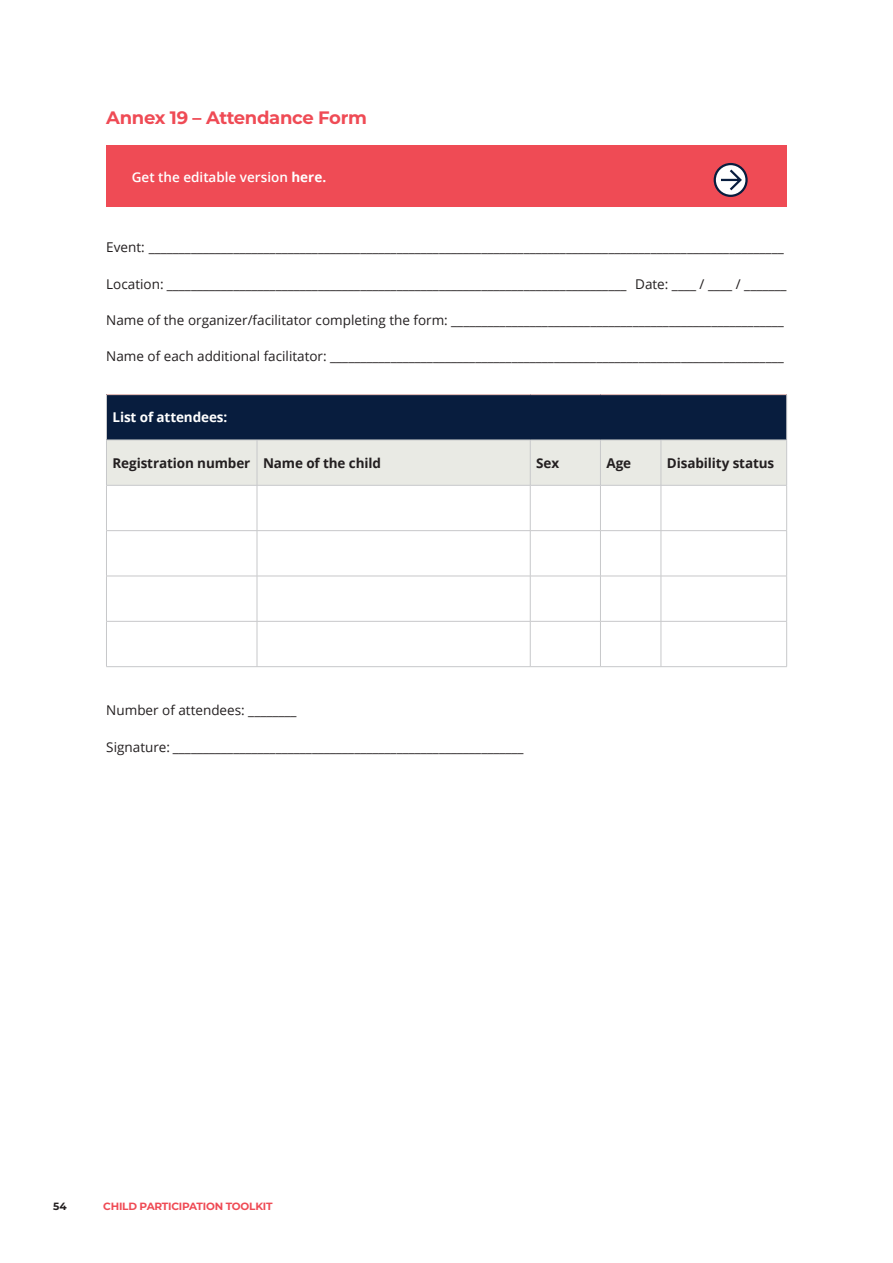
<style>
.page{position:relative;width:893px;height:1263px;background:#fff}
.page>*{position:absolute;margin:0;border:0;box-sizing:border-box;transform-origin:0 0}
.t1{font:100 18px "Montserrat";letter-spacing:-.02em;color:#ef4b55}
.t2{font:13.5px "Open Sans";color:#231f20}
.t3{font:700 13.5px "Open Sans";letter-spacing:-.01em;color:#231f20}
.t4{font:600 13.5px "Open Sans";color:#fff}
.t5{font:700 13.5px "Open Sans";letter-spacing:-.01em;color:#fff}
.t6{font:100 10.5px "Montserrat";letter-spacing:-.02em;color:#ef4b55}
.t7{font:100 10.5px "Montserrat";color:#231f20}
.s1{font-weight:700}
</style>
<div class="page">
<div style="left:106px;top:146px;width:681px;height:61px;background:#ef4b55"></div>
<svg style="left:713px;top:162px;width:35px;height:35px"></svg>
<div style="left:106px;top:395px;width:681px;height:45px;background:#081d3e"></div>
<div style="left:107px;top:441px;width:679px;height:44px;background:#e9eae4"></div>
<svg style="left:107px;top:486px;width:679px;height:180px"></svg>
<hr style="left:106px;top:485px;width:151px;height:1px;background:#c7c8ca">
<hr style="left:257px;top:485px;width:273px;height:1px;background:#c7c8ca">
<hr style="left:530px;top:485px;width:70px;height:1px;background:#c7c8ca">
<hr style="left:600px;top:485px;width:61px;height:1px;background:#c7c8ca">
<hr style="left:661px;top:485px;width:126px;height:1px;background:#c7c8ca">
<hr style="left:106px;top:530px;width:151px;height:1px;background:#c7c8ca">
<hr style="left:257px;top:530px;width:273px;height:1px;background:#c7c8ca">
<hr style="left:530px;top:530px;width:70px;height:1px;background:#c7c8ca">
<hr style="left:600px;top:530px;width:61px;height:1px;background:#c7c8ca">
<hr style="left:661px;top:530px;width:126px;height:1px;background:#c7c8ca">
<hr style="left:106px;top:576px;width:151px;height:1px;background:#c7c8ca">
<hr style="left:257px;top:576px;width:273px;height:1px;background:#c7c8ca">
<hr style="left:530px;top:576px;width:70px;height:1px;background:#c7c8ca">
<hr style="left:600px;top:576px;width:61px;height:1px;background:#c7c8ca">
<hr style="left:661px;top:576px;width:126px;height:1px;background:#c7c8ca">
<hr style="left:106px;top:621px;width:151px;height:1px;background:#c7c8ca">
<hr style="left:257px;top:621px;width:273px;height:1px;background:#c7c8ca">
<hr style="left:530px;top:621px;width:70px;height:1px;background:#c7c8ca">
<hr style="left:600px;top:621px;width:61px;height:1px;background:#c7c8ca">
<hr style="left:661px;top:621px;width:126px;height:1px;background:#c7c8ca">
<hr style="left:106px;top:666px;width:151px;height:1px;background:#c7c8ca">
<hr style="left:257px;top:666px;width:273px;height:1px;background:#c7c8ca">
<hr style="left:530px;top:666px;width:70px;height:1px;background:#c7c8ca">
<hr style="left:600px;top:666px;width:61px;height:1px;background:#c7c8ca">
<hr style="left:661px;top:666px;width:126px;height:1px;background:#c7c8ca">
<hr style="left:106px;top:440px;width:1px;height:45px;background:#c7c8ca">
<hr style="left:257px;top:440px;width:1px;height:45px;background:#c7c8ca">
<hr style="left:530px;top:440px;width:1px;height:45px;background:#c7c8ca">
<hr style="left:600px;top:440px;width:1px;height:45px;background:#c7c8ca">
<hr style="left:661px;top:440px;width:1px;height:45px;background:#c7c8ca">
<hr style="left:786px;top:440px;width:1px;height:45px;background:#c7c8ca">
<hr style="left:106px;top:485px;width:1px;height:45px;background:#c7c8ca">
<hr style="left:257px;top:485px;width:1px;height:45px;background:#c7c8ca">
<hr style="left:530px;top:485px;width:1px;height:45px;background:#c7c8ca">
<hr style="left:600px;top:485px;width:1px;height:45px;background:#c7c8ca">
<hr style="left:661px;top:485px;width:1px;height:45px;background:#c7c8ca">
<hr style="left:786px;top:485px;width:1px;height:45px;background:#c7c8ca">
<hr style="left:106px;top:531px;width:1px;height:45px;background:#c7c8ca">
<hr style="left:257px;top:531px;width:1px;height:45px;background:#c7c8ca">
<hr style="left:530px;top:531px;width:1px;height:45px;background:#c7c8ca">
<hr style="left:600px;top:531px;width:1px;height:45px;background:#c7c8ca">
<hr style="left:661px;top:531px;width:1px;height:45px;background:#c7c8ca">
<hr style="left:786px;top:531px;width:1px;height:45px;background:#c7c8ca">
<hr style="left:106px;top:576px;width:1px;height:45px;background:#c7c8ca">
<hr style="left:257px;top:576px;width:1px;height:45px;background:#c7c8ca">
<hr style="left:530px;top:576px;width:1px;height:45px;background:#c7c8ca">
<hr style="left:600px;top:576px;width:1px;height:45px;background:#c7c8ca">
<hr style="left:661px;top:576px;width:1px;height:45px;background:#c7c8ca">
<hr style="left:786px;top:576px;width:1px;height:45px;background:#c7c8ca">
<hr style="left:106px;top:621px;width:1px;height:45px;background:#c7c8ca">
<hr style="left:257px;top:621px;width:1px;height:45px;background:#c7c8ca">
<hr style="left:530px;top:621px;width:1px;height:45px;background:#c7c8ca">
<hr style="left:600px;top:621px;width:1px;height:45px;background:#c7c8ca">
<hr style="left:661px;top:621px;width:1px;height:45px;background:#c7c8ca">
<hr style="left:786px;top:621px;width:1px;height:45px;background:#c7c8ca">
<hr style="left:106px;top:395px;width:1px;height:45px;background:#c7c8ca">
<hr style="left:106px;top:394px;width:151px;height:1px;background:#fbd0c6">
<hr style="left:257px;top:394px;width:273px;height:1px;background:#fbd0c6">
<hr style="left:530px;top:394px;width:70px;height:1px;background:#fbd0c6">
<hr style="left:600px;top:394px;width:61px;height:1px;background:#fbd0c6">
<hr style="left:661px;top:394px;width:126px;height:1px;background:#fbd0c6">
<hr style="left:786px;top:395px;width:1px;height:45px;background:#c7c8ca">
<hr style="left:106px;top:440px;width:151px;height:1px;background:#c7c8ca">
<hr style="left:257px;top:440px;width:273px;height:1px;background:#c7c8ca">
<hr style="left:530px;top:440px;width:70px;height:1px;background:#c7c8ca">
<hr style="left:600px;top:440px;width:61px;height:1px;background:#c7c8ca">
<hr style="left:661px;top:440px;width:126px;height:1px;background:#c7c8ca">
<h1 class="t1" style="left:106px;top:105px;width:262px">Annex 19 – Attendance Form</h1>
<p class="t4" style="left:132px;top:167px;width:196px">Get the editable version <span class="s1">here.</span></p>
<p class="t2" style="left:106px;top:238px;width:679px">Event: _________________________________________________________________________________________________________</p>
<p class="t2" style="left:106px;top:275px;width:682px">Location: ____________________________________________________________________________ Date: ____ / ____ / _______</p>
<p class="t2" style="left:106px;top:311px;width:679px">Name of the organizer/facilitator completing the form: _______________________________________________________</p>
<p class="t2" style="left:106px;top:347px;width:679px">Name of each additional facilitator: ___________________________________________________________________________</p>
<p class="t5" style="left:112px;top:408px;width:116px">List of attendees:</p>
<p class="t3" style="left:112px;top:453px;width:270px">Registration number Name of the child</p>
<p class="t3" style="left:536px;top:453px;width:25px">Sex</p>
<p class="t3" style="left:606px;top:453px;width:26px">Age</p>
<p class="t3" style="left:667px;top:453px;width:109px">Disability status</p>
<p class="t2" style="left:106px;top:701px;width:192px">Number of attendees: ________</p>
<p class="t2" style="left:106px;top:737px;width:419px">Signature: __________________________________________________________</p>
<p class="t7" style="left:53px;top:1199px;width:15px">54</p>
<p class="t6" style="left:103px;top:1199px;width:171px">CHILD PARTICIPATION TOOLKIT</p>
</div>
